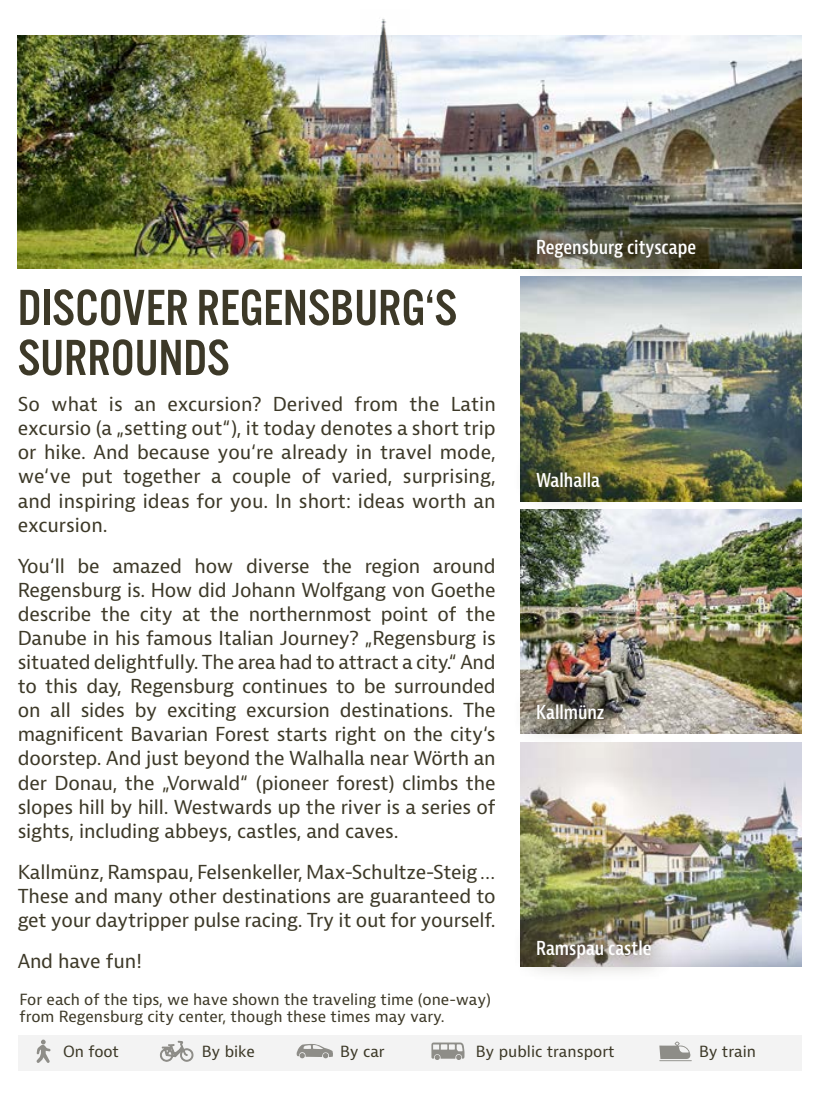
<style>
.page{position:relative;width:837px;height:1106px;background:#fff}
.page>*{position:absolute;margin:0;border:0;box-sizing:border-box;transform-origin:0 0}
.t1{font:52.75px/50px "Alternate Got No 3 D";color:#3d3928}
.t2{font:18.75px/24px "Bernina Sans";letter-spacing:-.01em;color:#3d3928;text-align:justify}
.t3{font:600 condensed 18.75px "Bernina Sans";color:#fff}
.t4{font:15px/17.5px "Bernina Sans";color:#3d3928}
</style>
<div class="page">
<div style="left:18px;top:1035px;width:783px;height:35px;background:#f3f3f3"></div>
<svg style="left:160px;top:1040px;width:33px;height:22px"></svg>
<svg style="left:296px;top:1044px;width:37px;height:14px"></svg>
<svg style="left:431px;top:1042px;width:33px;height:18px"></svg>
<img style="left:520px;top:277px;width:281px;height:224px">
<img style="left:520px;top:509px;width:281px;height:224px">
<img style="left:520px;top:742px;width:281px;height:224px">
<img style="left:18px;top:35px;width:783px;height:233px">
<img style="left:360px;top:19px;width:49px;height:39px">
<svg style="left:659px;top:1041px;width:32px;height:20px"></svg>
<svg style="left:37px;top:1039px;width:14px;height:24px"></svg>
<div style="left:511px;top:446px;width:113px;height:67px;background:#3d3928;opacity:.45"></div>
<div style="left:510px;top:679px;width:119px;height:66px;background:#3d3928;opacity:.45"></div>
<div style="left:510px;top:914px;width:166px;height:69px;background:#3d3928;opacity:.45"></div>
<div style="left:510px;top:214px;width:210px;height:69px;background:#3d3928;opacity:.45"></div>
<h1 class="t1" style="left:18px;top:284px;width:440px">DISCOVER REGENSBURG‘S<br>SURROUNDS</h1>
<p class="t2" style="left:18px;top:393px;width:479px">So what is an excursion? Derived from the Latin excursio (a „setting out“), it today denotes a short trip or hike. And because you‘re already in travel mode, we‘ve put together a couple of varied, surprising, and inspiring ideas for you. In short: ideas worth an excursion.</p>
<p class="t2" style="left:18px;top:554px;width:479px">You‘ll be amazed how diverse the region around Regensburg is. How did Johann Wolfgang von Goethe describe the city at the northernmost point of the Danube in his famous Italian Journey? „Regensburg is situated delightfully. The area had to attract a city.“ And to this day, Regensburg continues to be surrounded on all sides by exciting excursion destinations. The magnificent Bavarian Forest starts right on the city‘s doorstep. And just beyond the Walhalla near Wörth an der Donau, the „Vorwald“ (pioneer forest) climbs the slopes hill by hill. Westwards up the river is a series of sights, including abbeys, castles, and caves.</p>
<p class="t2" style="left:18px;top:860px;width:479px">Kallmünz, Ramspau, Felsenkeller, Max-Schultze-Steig… These and many other destinations are guaranteed to get your daytripper pulse racing. Try it out for yourself.</p>
<p class="t2" style="left:18px;top:950px;width:126px">And have fun!</p>
<p class="t3" style="left:536px;top:236px;width:161px">Regensburg cityscape</p>
<p class="t3" style="left:536px;top:469px;width:65px">Walhalla</p>
<p class="t3" style="left:536px;top:701px;width:70px">Kallmünz</p>
<p class="t3" style="left:536px;top:937px;width:117px">Ramspau castle</p>
<p class="t4" style="left:19px;top:991px;width:473px">For each of the tips, we have shown the traveling time (one-way) from Regensburg city center, though these times may vary.</p>
<p class="t4" style="left:476px;top:1043px;width:140px">By public transport</p>
<p class="t4" style="left:698px;top:1043px;width:58px">By train</p>
<p class="t4" style="left:63px;top:1043px;width:57px">On foot</p>
<p class="t4" style="left:340px;top:1043px;width:46px">By car</p>
<p class="t4" style="left:202px;top:1043px;width:54px">By bike</p>
</div>
